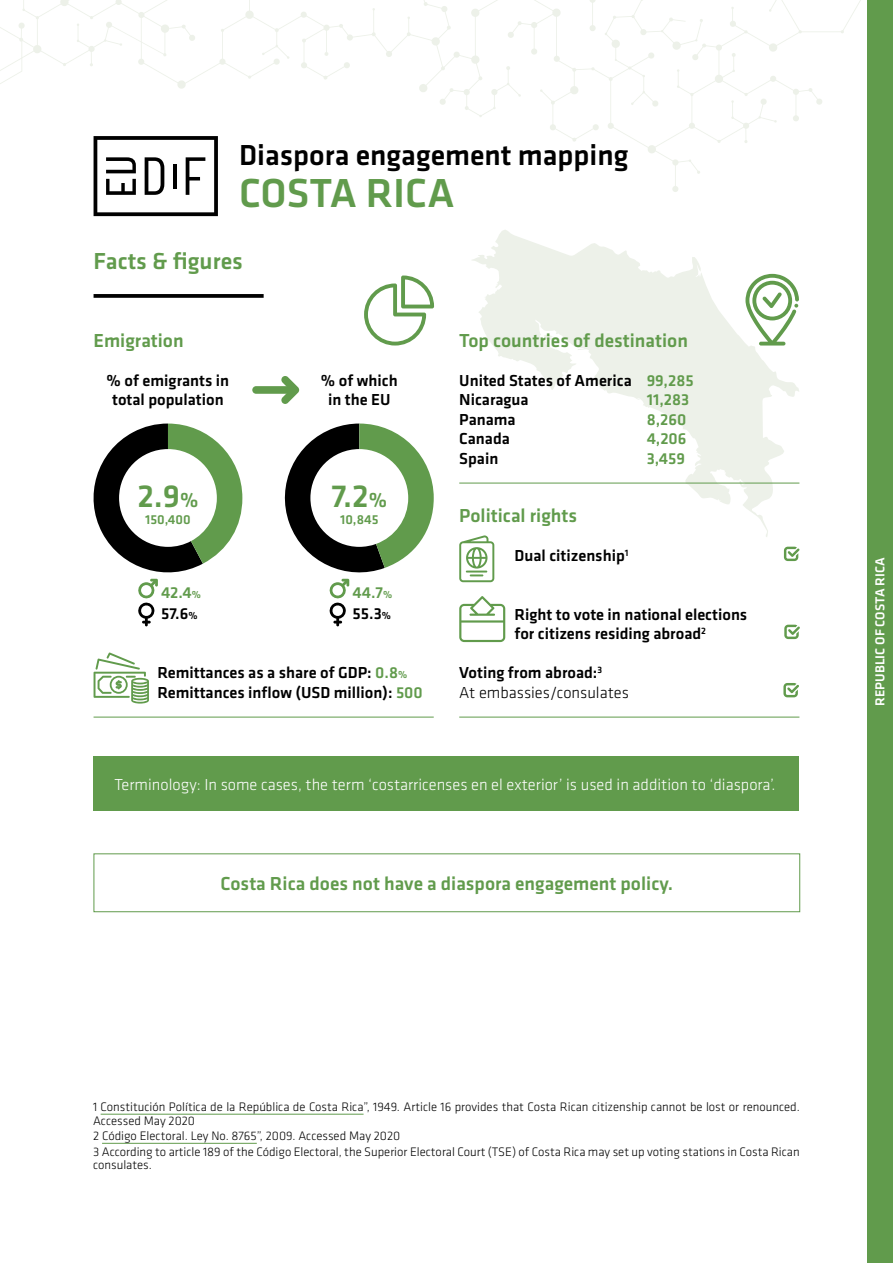
<style>
.page{position:relative;width:893px;height:1263px;background:#fff}
.page>*{position:absolute;margin:0;border:0;box-sizing:border-box;transform-origin:0 0}
.t1{font:500 42px "Klavika";color:#619b4c}
.t2{font:500 33px "Klavika";color:#619b4c}
.t3{font:500 30px "Klavika";color:#000}
.t4{font:500 24px "Klavika";color:#619b4c}
.t5{font:500 19.5px "Klavika";color:#619b4c}
.t6{font:500 16.5px/19.5px "Klavika";color:#000}
.t7{font:300 16.5px "Klavika";color:#fff}
.t8{font:500 16.5px/19.5px "Klavika";color:#619b4c}
.t9{font:300 16.5px/19.5px "Klavika";color:#000}
.t10{font:500 13.5px "Klavika";color:#fff}
.t11{font:500 13.5px "Klavika";color:#619b4c}
.t12{font:300 12.75px/13.5px "Klavika";color:#000}
.s1{font-size:21px}
.s2{font-size:10.5px}
.s3{color:#000}
.s4{font-size:10.5px;color:#000}
.s5{color:#619b4c}
.s6{font-size:10.5px;color:#619b4c}
.s7{font-weight:500}
</style>
<div class="page">
<div style="left:867px;top:0;width:26px;height:1263px;background:#619b4c"></div>
<svg style="left:471px;top:230px;width:328px;height:307px"></svg>
<svg style="left:94px;top:294px;width:170px;height:4px"></svg>
<hr style="left:94px;top:717px;width:340px;height:1px;background:#619b4c">
<hr style="left:459px;top:483px;width:340px;height:1px;background:#619b4c">
<svg style="left:745px;top:274px;width:54px;height:71px"></svg>
<svg style="left:364px;top:275px;width:70px;height:70px"></svg>
<svg style="left:94px;top:423px;width:148px;height:203px"></svg>
<svg style="left:284px;top:423px;width:150px;height:203px"></svg>
<svg style="left:94px;top:652px;width:55px;height:51px"></svg>
<svg style="left:0;top:0;width:861px;height:216px"></svg>
<hr style="left:173px;top:164px;width:4px;height:25px;background:#000">
<svg style="left:252px;top:376px;width:48px;height:28px"></svg>
<div style="left:94px;top:853px;width:706px;height:59px;border:1px solid #619b4c"></div>
<hr style="left:459px;top:717px;width:340px;height:1px;background:#619b4c">
<svg style="left:784px;top:625px;width:16px;height:14px"></svg>
<svg style="left:783px;top:683px;width:16px;height:14px"></svg>
<svg style="left:784px;top:547px;width:15px;height:14px"></svg>
<svg style="left:459px;top:535px;width:35px;height:47px"></svg>
<svg style="left:459px;top:596px;width:46px;height:46px"></svg>
<div style="left:93px;top:756px;width:706px;height:55px;background:#619b4c"></div>
<hr style="left:101px;top:1114px;width:263px;height:1px;background:#619b4c">
<hr style="left:102px;top:1143px;width:155px;height:1px;background:#619b4c">
<h3 class="t3" style="left:239px;top:135px;width:391px">Diaspora engagement mapping</h3>
<h1 class="t1" style="left:239px;top:165px;width:217px">COSTA RICA</h1>
<h3 class="t4" style="left:94px;top:244px;width:151px">Facts &amp; figures</h3>
<h3 class="t5" style="left:94px;top:327px;width:92px">Emigration</h3>
<p class="t6" style="left:107px;top:370px;width:124px;text-align:center">% of emigrants in total population</p>
<p class="t6" style="left:321px;top:370px;width:78px;text-align:center">% of which in the EU</p>
<h2 class="t2" style="left:137px;top:474px;width:63px">2.9<span class="s1">%</span></h2>
<h2 class="t2" style="left:331px;top:474px;width:57px">7.2<span class="s1">%</span></h2>
<p class="t11" style="left:145px;top:510px;width:47px">150,400</p>
<p class="t11" style="left:340px;top:510px;width:40px">10,845</p>
<p class="t8" style="left:161px;top:582px;width:42px;line-height:20.1px">42.4<span class="s2">%<br></span><span class="s3">57.6</span><span class="s4">%</span></p>
<p class="t8" style="left:353px;top:582px;width:41px;line-height:20.2px">44.7<span class="s2">%<br></span><span class="s3">55.3</span><span class="s4">%</span></p>
<p class="t6" style="left:157px;top:662px;width:267px">Remittances as a share of GDP: <span class="s5">0.8</span><span class="s6">%<br></span>Remittances inflow (USD million): <span class="s5">500</span></p>
<h3 class="t5" style="left:459px;top:327px;width:230px">Top countries of destination</h3>
<p class="t6" style="left:459px;top:370px;width:174px">United States of America<br>Nicaragua<br>Panama<br>Canada<br>Spain</p>
<p class="t8" style="left:647px;top:370px;width:49px">99,285<br>11,283<br>8,260<br>4,206<br>3,459</p>
<h3 class="t5" style="left:459px;top:502px;width:119px">Political rights</h3>
<p class="t6" style="left:514px;top:545px;width:115px">Dual citizenship<sup>1</sup></p>
<p class="t6" style="left:514px;top:604px;width:234px">Right to vote in national elections for citizens residing abroad<sup>2</sup></p>
<p class="t9" style="left:459px;top:663px;width:171px"><span class="s7">Voting from abroad:</span><sup>3<br></sup>At embassies/consulates</p>
<p class="t7" style="left:114px;top:774px;width:663px">Terminology: In some cases, the term ‘costarricenses en el exterior’ is used in addition to ‘diaspora’.</p>
<h3 class="t5" style="left:220px;top:870px;width:454px">Costa Rica does not have a diaspora engagement policy.</h3>
<p class="t10" style="left:871px;top:706px;width:150px;rotate:-90deg">REPUBLIC OF COSTA RICA</p>
<p class="t12" style="left:93px;top:1100px;width:708px">1 Constitución Política de la República de Costa Rica”, 1949. Article 16 provides that Costa Rican citizenship cannot be lost or renounced.<br>Accessed May 2020</p>
<p class="t12" style="left:93px;top:1128px;width:708px;line-height:15.6px">2 Código Electoral. Ley No. 8765”, 2009. Accessed May 2020<br>3 According to article 189 of the Código Electoral, the Superior Electoral Court (TSE) of Costa Rica may set up voting stations in Costa Rican</p>
<p class="t12" style="left:93px;top:1158px;width:60px">consulates.</p>
</div>
